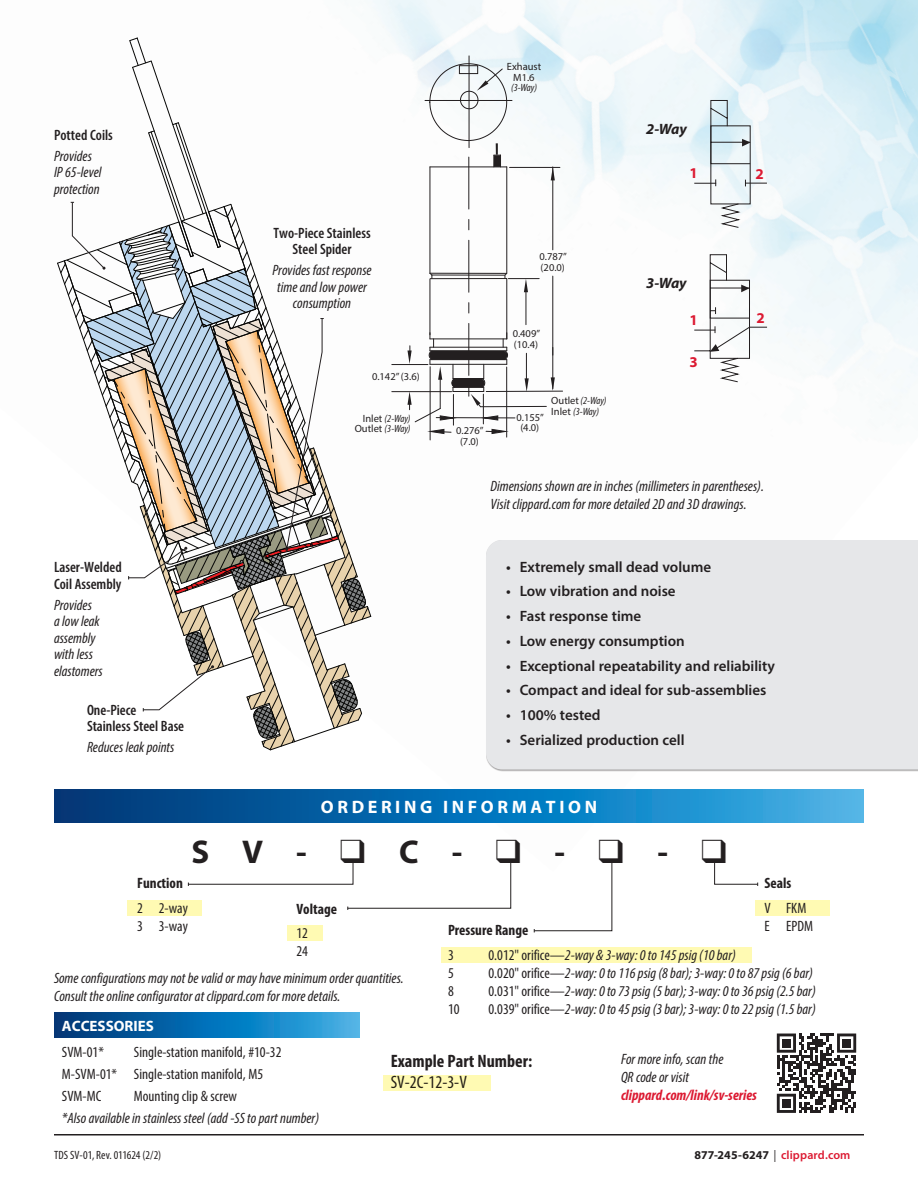
<style>
.page{position:relative;width:918px;height:1188px;background:#fff}
.page>*{position:absolute;margin:0;border:0;box-sizing:border-box;transform-origin:0 0}
.Body__R{font:700 33px "Myriad Pro";color:#231f20}
.Body__R-2{font:700 18px "Myriad Pro";letter-spacing:.2em;color:#fff}
.t1{font:700 condensed 18px "Myriad Pro";color:#231f20}
.t2{font:condensed 18px "Myriad Pro";color:#231f20}
.Body__R-3{font:italic condensed 15px/16.5px "Myriad Pro";color:#231f20}
.Features{font:600 15px "Myriad Pro";color:#231f20}
.Body__R-4{font:condensed 15px/18px "Myriad Pro";color:#231f20}
.t3{font:600 condensed 15px/16.5px "Myriad Pro";color:#231f20}
.Body__R-5{font:700 condensed 15px "Myriad Pro";color:#231f20}
.Order_Header{font:700 15px "Myriad Pro";color:#fff}
.t4{font:italic 700 15px "Myriad Pro";letter-spacing:-.025em;color:#231f20}
.t5{font:700 15px "Myriad Pro";color:#dc1a32}
.t6{font:700 12px "Myriad Pro";letter-spacing:.005em;color:#231f20}
.t7{font:condensed 12px "Myriad Pro";letter-spacing:.005em;color:#231f20}
.t8{font:10.5px/10.5px "Myriad Pro";color:#231f20;text-align:center}
.t9{font:italic condensed 10.5px/10.5px "Myriad Pro";letter-spacing:-.025em;color:#231f20}
.s1{font-style:normal;font-stretch:normal}
.s2{font-style:italic;font-stretch:condensed}
.s3{font-style:normal}
.s4{font-weight:700;color:#dc1a32}
.s5{font-weight:400;font-stretch:condensed}
.s6{font-weight:600;color:#dc1a32}
</style>
<div class="page">
<img style="left:54px;top:0;width:864px;height:790px">
<svg style="left:54px;top:790px;width:810px;height:33px;background:#1071b2"></svg>
<div style="left:287px;top:926px;width:35px;height:15px;background:#fffab3"></div>
<div style="left:128px;top:900px;width:74px;height:15px;background:#fffab3"></div>
<div style="left:755px;top:900px;width:74px;height:15px;background:#fffab3"></div>
<div style="left:442px;top:947px;width:310px;height:15px;background:#fffab3"></div>
<div style="left:383px;top:1075px;width:108px;height:16px;background:#fffab3"></div>
<svg style="left:777px;top:1034px;width:79px;height:79px"></svg>
<div style="left:782px;top:1039px;width:9px;height:8px;background:#231f20"></div>
<div style="left:843px;top:1039px;width:8px;height:8px;background:#231f20"></div>
<div style="left:782px;top:1099px;width:9px;height:8px;background:#231f20"></div>
<svg style="left:54px;top:1013px;width:306px;height:25px;background:#1072b2"></svg>
<svg style="left:188px;top:861px;width:324px;height:49px"></svg>
<svg style="left:714px;top:861px;width:44px;height:25px"></svg>
<svg style="left:534px;top:861px;width:79px;height:71px"></svg>
<svg style="left:551px;top:377px;width:4px;height:14px"></svg>
<svg style="left:551px;top:168px;width:4px;height:12px"></svg>
<hr style="left:552px;top:276px;width:1px;height:79px;background:#231f20">
<hr style="left:552px;top:347px;width:1px;height:42px;background:#231f20">
<hr style="left:552px;top:167px;width:1px;height:83px;background:#231f20">
<svg style="left:524px;top:279px;width:4px;height:13px"></svg>
<svg style="left:525px;top:378px;width:4px;height:13px"></svg>
<hr style="left:526px;top:291px;width:1px;height:34px;background:#231f20">
<hr style="left:526px;top:353px;width:1px;height:32px;background:#231f20">
<hr style="left:486px;top:391px;width:77px;height:1px;background:#231f20">
<hr style="left:510px;top:167px;width:50px;height:1px;background:#231f20">
<hr style="left:430px;top:367px;width:1px;height:73px;background:#231f20">
<hr style="left:506px;top:367px;width:1px;height:70px;background:#231f20">
<hr style="left:483px;top:394px;width:1px;height:30px;background:#231f20">
<hr style="left:453px;top:394px;width:1px;height:31px;background:#231f20">
<hr style="left:436px;top:417px;width:79px;height:1px;background:#231f20">
<svg style="left:430px;top:429px;width:22px;height:5px"></svg>
<svg style="left:486px;top:429px;width:20px;height:5px"></svg>
<hr style="left:392px;top:391px;width:60px;height:1px;background:#231f20">
<hr style="left:392px;top:364px;width:36px;height:1px;background:#231f20">
<hr style="left:508px;top:278px;width:31px;height:1px;background:#231f20">
<hr style="left:481px;top:406px;width:65px;height:1px;background:#231f20">
<hr style="left:425px;top:100px;width:87px;height:1px;background:#231f20">
<hr style="left:469px;top:56px;width:1px;height:92px;background:#231f20">
<svg style="left:407px;top:63px;width:101px;height:360px"></svg>
<svg style="left:694px;top:254px;width:74px;height:129px"></svg>
<svg style="left:719px;top:203px;width:23px;height:25px"></svg>
<svg style="left:694px;top:100px;width:74px;height:87px"></svg>
<div style="left:486px;top:540px;width:432px;height:230px;background:#e6e7e9"></div>
<hr style="left:54px;top:1134px;width:810px;height:2px;background:#231f20">
<svg style="left:57px;top:37px;width:314px;height:713px"></svg>
<p class="t3" style="left:54px;top:126px;width:60px">Potted Coils</p>
<p class="Body__R-3" style="left:54px;top:147px;width:49px">Provides<br>IP 65-level</p>
<p class="Body__R-3" style="left:54px;top:180px;width:47px">protection</p>
<p class="t3" style="left:273px;top:224px;width:99px;text-align:center">Two-Piece Stainless<br>Steel Spider</p>
<p class="Body__R-3" style="left:272px;top:262px;width:101px;text-align:center">Provides fast response time and low power consumption</p>
<p class="t8" style="left:372px;top:371px;width:49px">0.142” (3.6)</p>
<p class="t9" style="left:355px;top:413px;width:57px;text-align:right"><span class="s1">Inlet</span> (2-Way)<br><span class="s1">Outlet</span> (3-Way)</p>
<p class="t8" style="left:507px;top:61px;width:36px">Exhaust<br>M1.6 <span class="s2">(3-Way)</span></p>
<p class="t8" style="left:456px;top:425px;width:29px">0.276” (7.0)</p>
<p class="t8" style="left:540px;top:251px;width:29px;text-align:left">0.787” (20.0)</p>
<p class="t8" style="left:513px;top:328px;width:29px;text-align:left">0.409” (10.4)</p>
<p class="t9" style="left:551px;top:396px;width:57px"><span class="s1">Outlet</span> (2-Way)<br><span class="s1">Inlet</span> (3-Way)</p>
<p class="t8" style="left:517px;top:412px;width:29px">0.155” (4.0)</p>
<p class="t4" style="left:646px;top:120px;width:42px">2-Way</p>
<p class="t5" style="left:690px;top:164px;width:10px">1</p>
<p class="t5" style="left:756px;top:164px;width:10px">2</p>
<p class="t4" style="left:646px;top:273px;width:42px">3-Way</p>
<p class="t5" style="left:690px;top:310px;width:10px">1</p>
<p class="t5" style="left:690px;top:352px;width:10px">3</p>
<p class="t5" style="left:757px;top:308px;width:10px">2</p>
<p class="Body__R-3" style="left:491px;top:476px;width:275px;line-height:18px">Dimensions shown are in inches (millimeters in parentheses).<br>Visit clippard.com for more detailed 2D and 3D drawings.</p>
<p class="t3" style="left:54px;top:559px;width:69px">Laser-Welded<br>Coil Assembly</p>
<p class="Body__R-3" style="left:54px;top:596px;width:50px">Provides<br>a low leak assembly with less elastomers</p>
<p class="t3" style="left:87px;top:701px;width:51px">One-Piece</p>
<p class="t3" style="left:87px;top:718px;width:99px">Stainless Steel Base</p>
<p class="Body__R-3" style="left:87px;top:739px;width:89px">Reduces leak points</p>
<p class="Features" style="left:506px;top:557px;width:206px">• Extremely small dead volume</p>
<p class="Features" style="left:506px;top:582px;width:171px">• Low vibration and noise</p>
<p class="Features" style="left:506px;top:606px;width:137px">• Fast response time</p>
<p class="Features" style="left:506px;top:631px;width:180px">• Low energy consumption</p>
<p class="Features" style="left:506px;top:656px;width:270px">• Exceptional repeatability and reliability</p>
<p class="Features" style="left:506px;top:681px;width:262px">• Compact and ideal for sub-assemblies</p>
<p class="Features" style="left:506px;top:705px;width:96px">• 100% tested</p>
<p class="Features" style="left:506px;top:730px;width:180px">• Serialized production cell</p>
<p class="Body__R-2" style="left:321px;top:795px;width:278px">ORDERING INFORMATION</p>
<p class="Body__R" style="left:191px;top:830px;width:537px">SV-❑C-❑-❑-❑</p>
<p class="Body__R-5" style="left:137px;top:874px;width:47px">Function</p>
<p class="Body__R-4" style="left:137px;top:899px;width:52px">2 2-way<br>3 3-way</p>
<p class="Body__R-5" style="left:296px;top:899px;width:42px">Voltage</p>
<p class="Body__R-4" style="left:296px;top:924px;width:13px">12<br>24</p>
<p class="Body__R-3" style="left:54px;top:969px;width:351px;line-height:18px">Some configurations may not be valid or may have minimum order quantities.<br>Consult the online configurator at clippard.com for more details.</p>
<p class="Body__R-5" style="left:765px;top:874px;width:28px">Seals</p>
<p class="Body__R-4" style="left:765px;top:899px;width:43px">V FKM</p>
<p class="Body__R-5" style="left:448px;top:921px;width:82px">Pressure Range</p>
<p class="Body__R-4" style="left:765px;top:917px;width:50px">E EPDM</p>
<p class="Body__R-4" style="left:448px;top:946px;width:7px">3</p>
<p class="Body__R-3" style="left:489px;top:946px;width:249px"><span class="s3">0.012" orifice—</span>2-way &amp; 3-way: 0 to 145 psig (10 bar)</p>
<p class="Body__R-4" style="left:448px;top:964px;width:7px">5</p>
<p class="Body__R-3" style="left:489px;top:964px;width:326px"><span class="s3">0.020" orifice—</span>2-way: 0 to 116 psig (8 bar); 3-way: 0 to 87 psig (6 bar)</p>
<p class="Body__R-4" style="left:448px;top:982px;width:7px">8</p>
<p class="Body__R-3" style="left:489px;top:982px;width:329px"><span class="s3">0.031" orifice—</span>2-way: 0 to 73 psig (5 bar); 3-way: 0 to 36 psig (2.5 bar)</p>
<p class="Body__R-4" style="left:448px;top:1000px;width:13px">10</p>
<p class="Body__R-3" style="left:489px;top:1000px;width:329px"><span class="s3">0.039" orifice—</span>2-way: 0 to 45 psig (3 bar); 3-way: 0 to 22 psig (1.5 bar)</p>
<p class="Order_Header" style="left:62px;top:1016px;width:93px">ACCESSORIES</p>
<p class="Body__R-4" style="left:62px;top:1042px;width:44px">SVM-01*</p>
<p class="Body__R-4" style="left:134px;top:1042px;width:149px">Single-station manifold, #10-32</p>
<p class="Body__R-4" style="left:62px;top:1064px;width:57px">M-SVM-01*</p>
<p class="Body__R-4" style="left:134px;top:1064px;width:131px">Single-station manifold, M5</p>
<p class="Body__R-4" style="left:62px;top:1087px;width:41px">SVM-MC</p>
<p class="Body__R-4" style="left:134px;top:1087px;width:105px">Mounting clip &amp; screw</p>
<p class="Body__R-3" style="left:62px;top:1109px;width:259px">*Also available in stainless steel (add -SS to part number)</p>
<p class="t1" style="left:391px;top:1049px;width:143px">Example Part Number:</p>
<p class="t2" style="left:391px;top:1071px;width:78px">SV-2C-12-3-V</p>
<p class="Body__R-3" style="left:621px;top:1050px;width:137px;line-height:18px">For more info, scan the<br>QR code or visit <span class="s4">clippard.com/link/sv-series</span></p>
<p class="t7" style="left:54px;top:1148px;width:109px">TDS SV-01, Rev. 011624 (2/2)</p>
<p class="t6" style="left:694px;top:1147px;width:158px">877-245-6247 <span class="s5">|</span> <span class="s6">clippard.com</span></p>
</div>
